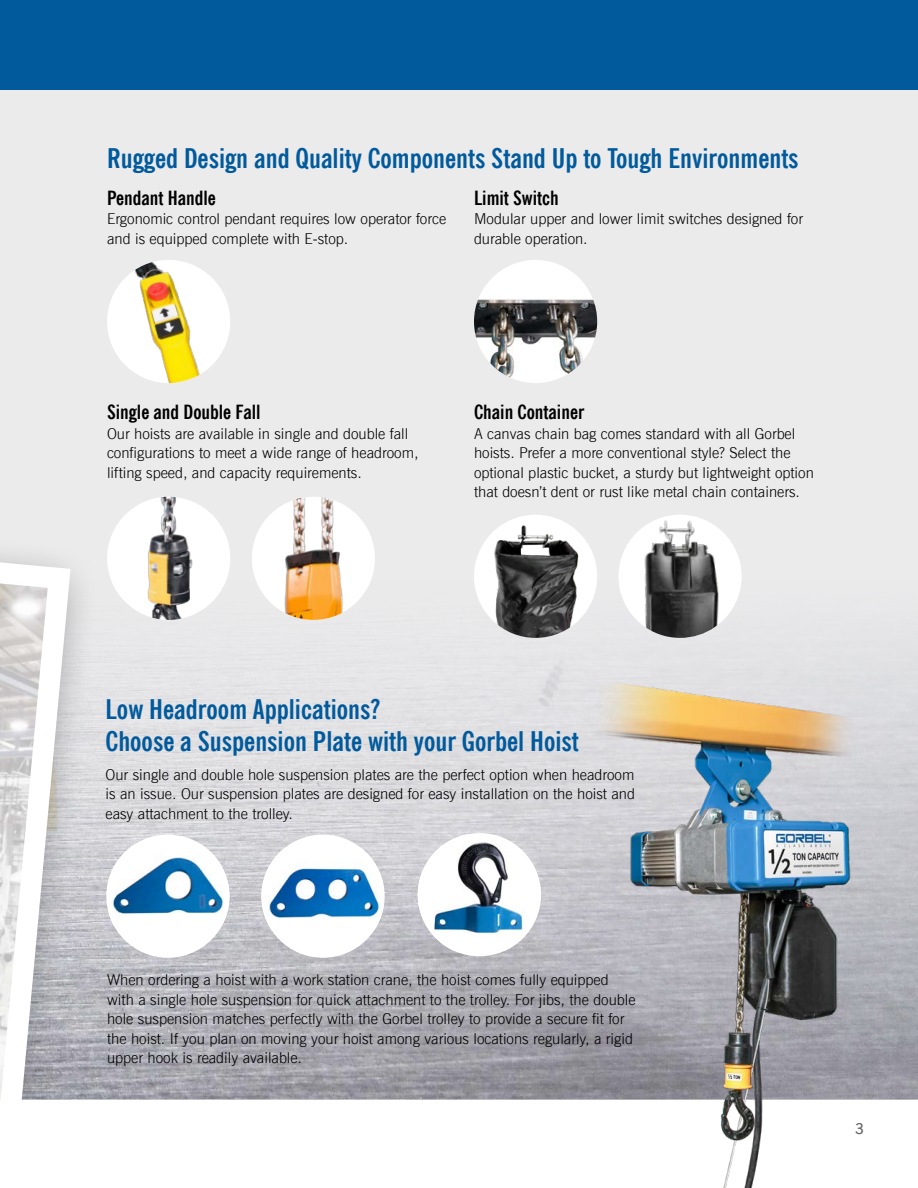
<style>
.page{position:relative;width:918px;height:1188px;background:#fff}
.page>*{position:absolute;margin:0;border:0;box-sizing:border-box;transform-origin:0 0}
.t1{font:700 condensed 27px/32.4px "News Gothic BTW01";color:#005a9c}
.t2{font:700 condensed 19.5px "News Gothic BTW01";color:#000}
.t3{font:300 15px/19.5px "News Gothic BTW01";color:#000}
.t4{font:600 15px "News Gothic BTW01";color:#636466}
</style>
<div class="page">
<div style="left:0;top:90px;width:918px;height:1008px;background:#ebebec"></div>
<img style="left:99px;top:310px;width:819px;height:719px">
<div style="left:0;top:500px;width:99px;height:688px;background:#000;opacity:.38"></div>
<svg style="left:0;top:511px;width:82px;height:518px"></svg>
<svg style="left:0;top:1029px;width:918px;height:159px"></svg>
<div style="left:0;top:0;width:918px;height:90px;background:#005a9c"></div>
<img style="left:474px;top:260px;width:123px;height:123px;border-radius:62px">
<div style="left:107px;top:260px;width:123px;height:123px;background:#fff;border-radius:50%"></div>
<img style="left:131px;top:260px;width:76px;height:123px">
<div style="left:474px;top:515px;width:123px;height:123px;background:#fff;border-radius:50%"></div>
<img style="left:493px;top:520px;width:87px;height:118px">
<img style="left:620px;top:515px;width:119px;height:123px">
<img style="left:107px;top:497px;width:123px;height:123px;border-radius:62px">
<img style="left:252px;top:497px;width:123px;height:123px;border-radius:62px">
<div style="left:261px;top:835px;width:124px;height:123px;background:#fff;border-radius:50%"></div>
<img style="left:261px;top:848px;width:123px;height:82px">
<div style="left:106px;top:835px;width:123px;height:123px;background:#fff;border-radius:50%"></div>
<img style="left:109px;top:844px;width:121px;height:82px">
<img style="left:418px;top:835px;width:123px;height:115px">
<img style="left:565px;top:671px;width:302px;height:517px">
<h1 class="t1" style="left:107px;top:142px;width:693px">Rugged Design and Quality Components Stand Up to Tough Environments</h1>
<h2 class="t2" style="left:107px;top:186px;width:110px">Pendant Handle</h2>
<p class="t3" style="left:107px;top:209px;width:341px">Ergonomic control pendant requires low operator force and is equipped complete with E-stop.</p>
<h2 class="t2" style="left:474px;top:186px;width:86px">Limit Switch</h2>
<p class="t3" style="left:474px;top:209px;width:331px">Modular upper and lower limit switches designed for durable operation.</p>
<h2 class="t2" style="left:107px;top:400px;width:155px">Single and Double Fall</h2>
<p class="t3" style="left:107px;top:423px;width:313px">Our hoists are available in single and double fall configurations to meet a wide range of headroom, lifting speed, and capacity requirements.</p>
<h2 class="t2" style="left:474px;top:400px;width:112px">Chain Container</h2>
<p class="t3" style="left:474px;top:423px;width:341px">A canvas chain bag comes standard with all Gorbel hoists. Prefer a more conventional style? Select the optional plastic bucket, a sturdy but lightweight option that doesn’t dent or rust like metal chain containers.</p>
<h1 class="t1" style="left:106px;top:693px;width:475px">Low Headroom Applications?<br>Choose a Suspension Plate with your Gorbel Hoist</h1>
<p class="t3" style="left:106px;top:764px;width:531px;text-align:justify">Our single and double hole suspension plates are the perfect option when headroom is an issue. Our suspension plates are designed for easy installation on the hoist and easy attachment to the trolley.</p>
<p class="t3" style="left:107px;top:970px;width:530px">When ordering a hoist with a work station crane, the hoist comes fully equipped with a single hole suspension for quick attachment to the trolley. For jibs, the double hole suspension matches perfectly with the Gorbel trolley to provide a secure fit for the hoist. If you plan on moving your hoist among various locations regularly, a rigid upper hook is readily available.</p>
<p class="t4" style="left:855px;top:1119px;width:11px">3</p>
</div>
